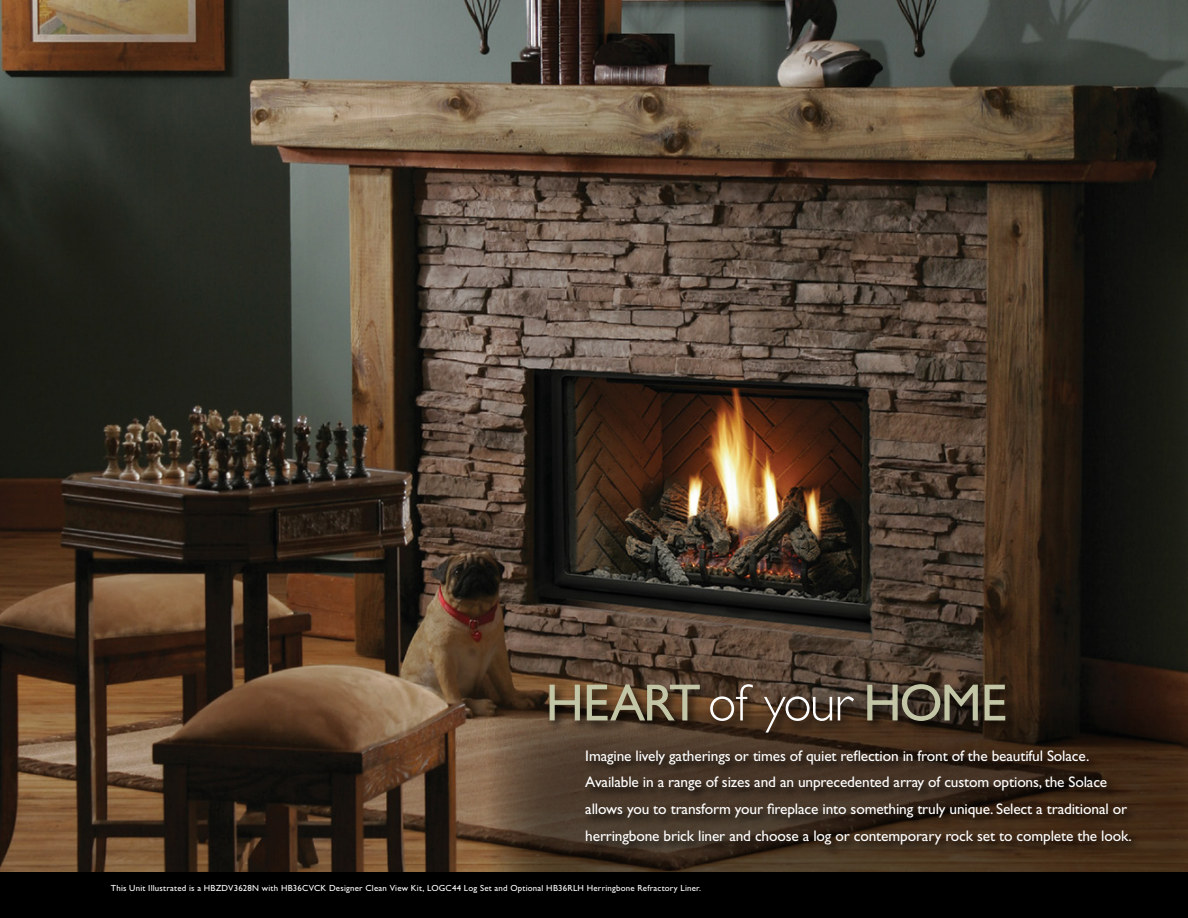
<style>
.page{position:relative;width:1188px;height:918px;background:#fff}
.page>*{position:absolute;margin:0;border:0;box-sizing:border-box;transform-origin:0 0}
.t1{font:52.5px "Gill Sans Std";letter-spacing:-.04em;color:#c2c6a7}
.t2{font:15.3px/26.8px "Gill Sans Std";letter-spacing:-.01em;color:#fff}
.t3{font:8.85px "Gill Sans Std";letter-spacing:.025em;color:#fff}
.s1{font-weight:300;color:#fff}
</style>
<div class="page">
<img style="left:0;top:0;width:1188px;height:873px">
<svg style="left:488px;top:700px;width:700px;height:173px;background:#423020"></svg>
<div style="left:0;top:873px;width:1188px;height:45px;background:#000"></div>
<div style="left:582px;top:746px;width:560px;height:110px;background:#000;opacity:.93"></div>
<div style="left:546px;top:681px;width:472px;height:64px;background:#000;opacity:.83"></div>
<p class="t1" style="left:546px;top:673px;width:463px">HEART <span class="s1">of your</span> HOME</p>
<p class="t2" style="left:585px;top:742px;width:548px">Imagine lively gatherings or times of quiet reflection in front of the beautiful Solace.<br>Available in a range of sizes and an unprecedented array of custom options, the Solace allows you to transform your fireplace into something truly unique. Select a traditional or herringbone brick liner and choose a log or contemporary rock set to complete the look.</p>
<p class="t3" style="left:111px;top:883px;width:592px">This Unit Illustrated is a HBZDV3628N with HB36CVCK Designer Clean View Kit, LOGC44 Log Set and Optional HB36RLH Herringbone Refractory Liner.</p>
</div>
